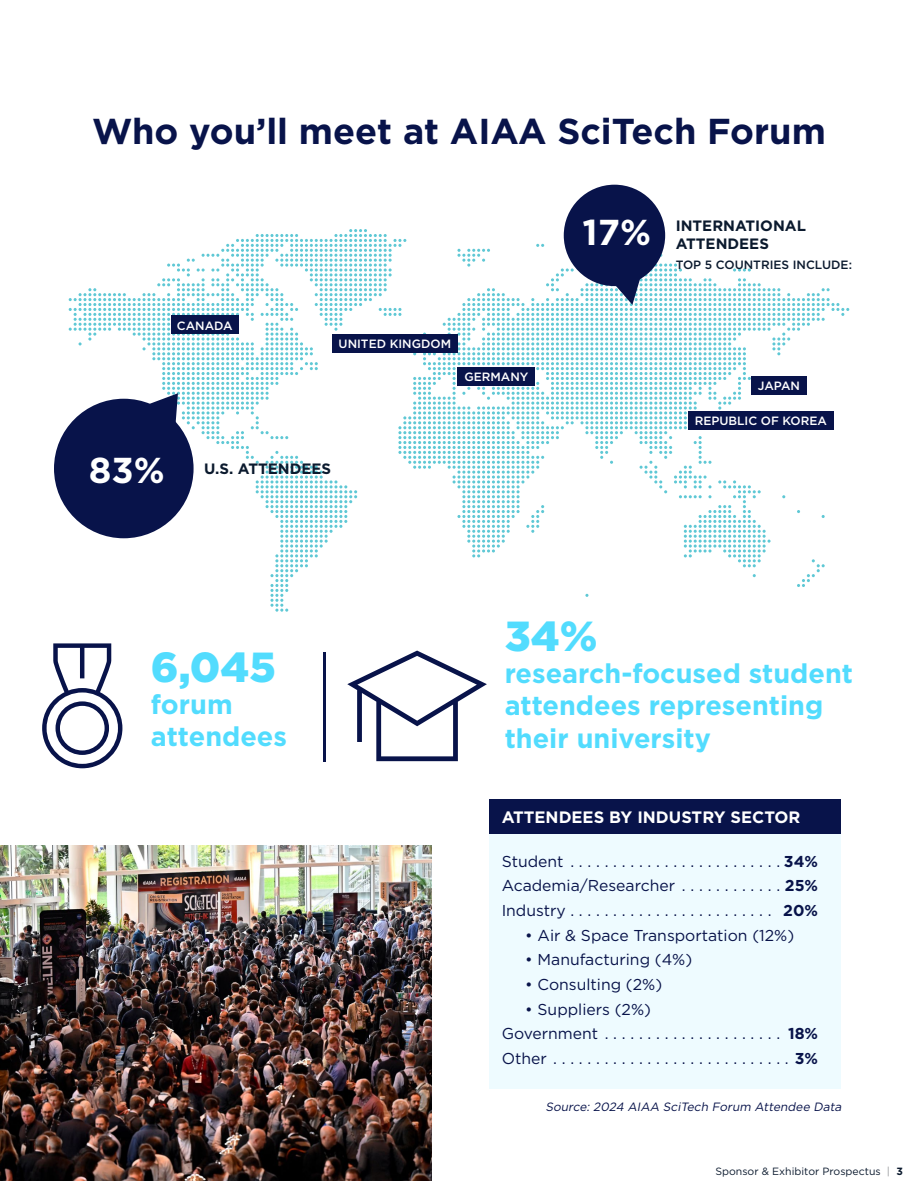
<style>
.page{position:relative;width:918px;height:1188px;background:#fff}
.page>*{position:absolute;margin:0;border:0;box-sizing:border-box;transform-origin:0 0}
.t1{font:900 42px "Gotham";color:#52dcfe}
.t2{font:700 36px "Gotham";color:#08134a}
.t3{font:700 36px "Gotham";color:#fff}
.t4{font:700 27px/32.4px "Gotham";color:#52dcfe}
.t5{font:700 16.5px "Gotham";color:#fff}
.t6{font:15.75px/24.6px "Gotham";color:#08134a;text-align:justify}
.t7{font:700 15px/18px "Gotham";color:#0b1a2e}
.t8{font:500 12px "Gotham";color:#fff}
.t9{font:italic 12px "Gotham";color:#08134a}
.t10{font:500 12px "Gotham";color:#0b1a2e}
.t11{font:10.5px "Gotham";color:#0b1a2e}
.s1{font-weight:700}
.s2{color:#939598}
</style>
<div class="page">
<div style="left:489px;top:833px;width:351px;height:256px;background:#eefbff"></div>
<div style="left:564px;top:185px;width:101px;height:101px;background:#08134a;border-radius:50%"></div>
<div style="left:54px;top:399px;width:140px;height:139px;background:#08134a;border-radius:50%"></div>
<svg style="left:69px;top:229px;width:780px;height:383px"></svg>
<div style="left:171px;top:316px;width:67px;height:18px;background:#08134a"></div>
<div style="left:332px;top:334px;width:126px;height:19px;background:#08134a"></div>
<div style="left:458px;top:367px;width:77px;height:18px;background:#08134a"></div>
<div style="left:751px;top:376px;width:56px;height:19px;background:#08134a"></div>
<div style="left:688px;top:411px;width:146px;height:19px;background:#08134a"></div>
<svg style="left:42px;top:643px;width:80px;height:125px"></svg>
<hr style="left:324px;top:652px;width:2px;height:110px;background:#08134a">
<svg style="left:347px;top:651px;width:140px;height:110px"></svg>
<div style="left:489px;top:799px;width:351px;height:34px;background:#08134a"></div>
<img style="left:0;top:845px;width:431px;height:336px">
<h2 class="t2" style="left:92px;top:107px;width:735px">Who you’ll meet at AIAA SciTech Forum</h2>
<p class="t8" style="left:177px;top:318px;width:57px">CANADA</p>
<p class="t8" style="left:339px;top:336px;width:114px">UNITED KINGDOM</p>
<p class="t8" style="left:464px;top:369px;width:66px">GERMANY</p>
<h2 class="t3" style="left:89px;top:446px;width:77px">83%</h2>
<p class="t7" style="left:204px;top:460px;width:129px">U.S. ATTENDEES</p>
<h2 class="t3" style="left:583px;top:209px;width:70px">17%</h2>
<p class="t7" style="left:676px;top:216px;width:132px">INTERNATIONAL<br>ATTENDEES</p>
<p class="t10" style="left:676px;top:257px;width:178px">TOP 5 COUNTRIES INCLUDE:</p>
<p class="t8" style="left:758px;top:378px;width:44px">JAPAN</p>
<p class="t8" style="left:695px;top:413px;width:134px">REPUBLIC OF KOREA</p>
<h1 class="t1" style="left:151px;top:642px;width:126px">6,045</h1>
<h3 class="t4" style="left:151px;top:688px;width:138px">forum attendees</h3>
<h1 class="t1" style="left:505px;top:611px;width:94px">34%</h1>
<h3 class="t4" style="left:505px;top:657px;width:350px">research-focused student attendees representing their university</h3>
<p class="t5" style="left:502px;top:806px;width:300px">ATTENDEES BY INDUSTRY SECTOR</p>
<p class="t6" style="left:502px;top:849px;width:318px">Student . . . . . . . . . . . . . . . . . . . . . . . . <span class="s1">34% </span>Academia/Researcher . . . . . . . . . . . <span class="s1">25% </span>Industry . . . . . . . . . . . . . . . . . . . . . . . . <span class="s1">20%</span></p>
<p class="t6" style="left:525px;top:922px;width:270px">• Air &amp; Space Transportation (12%)</p>
<p class="t6" style="left:525px;top:947px;width:168px">• Manufacturing (4%)</p>
<p class="t6" style="left:525px;top:972px;width:138px">• Consulting (2%)</p>
<p class="t6" style="left:502px;top:996px;width:318px;text-align:left;text-indent:24px">• Suppliers (2%)<br>Government . . . . . . . . . . . . . . . . . . . . <span class="s1">18%<br></span>Other . . . . . . . . . . . . . . . . . . . . . . . . . . . . <span class="s1">3%</span></p>
<p class="t9" style="left:545px;top:1099px;width:300px">Source: 2024 AIAA SciTech Forum Attendee Data</p>
<p class="t11" style="left:715px;top:1164px;width:189px">Sponsor &amp; Exhibitor Prospectus <span class="s2">|</span> <span class="s1">3</span></p>
</div>
